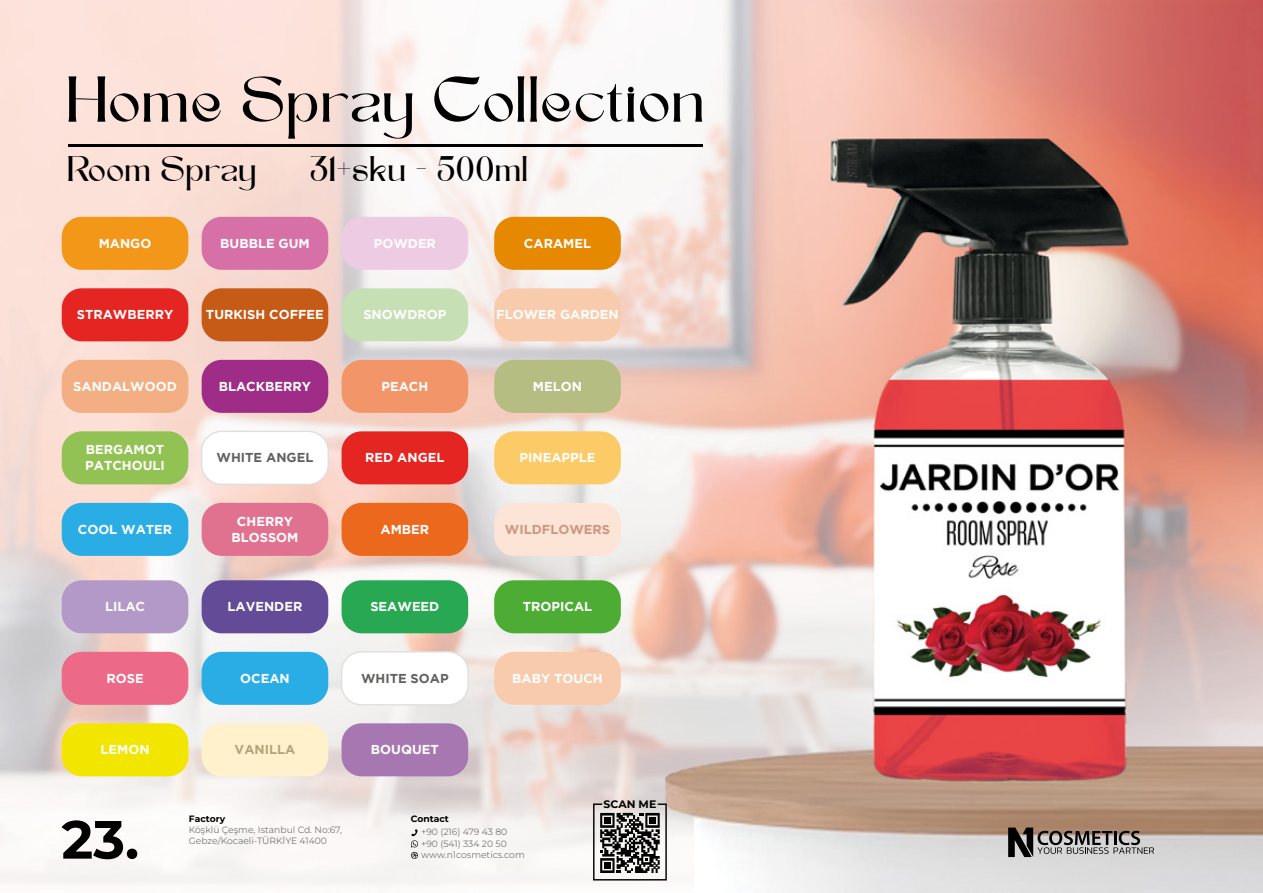
<style>
.page{position:relative;width:1263px;height:893px;background:#fff}
.page>*{position:absolute;margin:0;border:0;box-sizing:border-box;transform-origin:0 0}
.t1{font:64.65px "SEGO";letter-spacing:-.01em;color:#000}
.t2{font:700 53.7px "Montserrat";color:#000}
.t3{font:35.55px "SEGO";color:#000}
.t4{font:700 12.9px/15.5px "Gotham";color:#fff}
.t5{font:700 12.9px "Gotham";color:#616160}
.t6{font:700 12.9px "Gotham";color:#cd9780}
.t7{font:700 12.9px "Gotham";color:#b4a47d}
.t8{font:100 10.8px "Montserrat";color:#000}
.t9{font:9.15px/11.2px "Montserrat";color:#757575}
.t10{font:100 9.15px "Montserrat";color:#000}
</style>
<div class="page">
<img style="left:0;top:0;width:1263px;height:893px">
<svg style="left:593px;top:803px;width:74px;height:77px"></svg>
<svg style="left:411px;top:829px;width:7px;height:30px"></svg>
<svg style="left:1008px;top:827px;width:146px;height:30px;background:#89827d"></svg>
<div style="left:342px;top:360px;width:126px;height:53px;background:#f29569;border-radius:20px"></div>
<div style="left:62px;top:217px;width:126px;height:53px;background:#f39719;border-radius:20px"></div>
<div style="left:202px;top:217px;width:126px;height:53px;background:#d870a8;border-radius:20px"></div>
<div style="left:342px;top:217px;width:126px;height:53px;background:#edcbe2;border-radius:20px"></div>
<div style="left:62px;top:580px;width:126px;height:53px;background:#b399c8;border-radius:20px"></div>
<div style="left:202px;top:580px;width:126px;height:53px;background:#644b98;border-radius:20px"></div>
<div style="left:494px;top:217px;width:127px;height:53px;background:#e68900;border-radius:20px"></div>
<div style="left:62px;top:288px;width:126px;height:53px;background:#e42521;border-radius:20px"></div>
<div style="left:202px;top:288px;width:126px;height:53px;background:#c65a17;border-radius:20px"></div>
<div style="left:342px;top:288px;width:126px;height:53px;background:#c7dfb4;border-radius:20px"></div>
<div style="left:62px;top:652px;width:126px;height:53px;background:#ec6987;border-radius:20px"></div>
<div style="left:202px;top:652px;width:126px;height:53px;background:#29ade4;border-radius:20px"></div>
<div style="left:494px;top:288px;width:127px;height:53px;background:#f8cbad;border-radius:20px"></div>
<div style="left:494px;top:431px;width:127px;height:53px;background:#fccb68;border-radius:20px"></div>
<div style="left:62px;top:360px;width:126px;height:53px;background:#f3af83;border-radius:20px"></div>
<div style="left:202px;top:360px;width:126px;height:53px;background:#9f2d87;border-radius:20px"></div>
<div style="left:62px;top:723px;width:126px;height:53px;background:#f2e500;border-radius:20px"></div>
<div style="left:202px;top:723px;width:126px;height:53px;background:#fff1cb;border-radius:20px"></div>
<div style="left:494px;top:360px;width:127px;height:53px;background:#b5bd83;border-radius:20px"></div>
<div style="left:494px;top:503px;width:127px;height:53px;background:#fce4d6;border-radius:20px"></div>
<div style="left:62px;top:431px;width:126px;height:53px;background:#92c253;border-radius:20px"></div>
<div style="left:202px;top:431px;width:126px;height:53px;background:#fff;border-radius:20px"></div>
<div style="left:201px;top:431px;width:128px;height:54px;border:1px solid #dfdfdf;border-radius:20px"></div>
<div style="left:342px;top:431px;width:126px;height:53px;background:#e42521;border-radius:20px"></div>
<div style="left:342px;top:580px;width:126px;height:53px;background:#28a852;border-radius:20px"></div>
<div style="left:494px;top:580px;width:127px;height:53px;background:#4cac33;border-radius:20px"></div>
<div style="left:62px;top:503px;width:126px;height:53px;background:#29ade4;border-radius:20px"></div>
<div style="left:202px;top:503px;width:126px;height:53px;background:#e07290;border-radius:20px"></div>
<div style="left:342px;top:503px;width:126px;height:53px;background:#eb681c;border-radius:20px"></div>
<div style="left:494px;top:652px;width:127px;height:53px;background:#f8cbad;border-radius:20px"></div>
<div style="left:342px;top:652px;width:126px;height:53px;background:#fff;border-radius:20px"></div>
<div style="left:341px;top:651px;width:128px;height:54px;border:1px solid #dfdfdf;border-radius:20px"></div>
<div style="left:342px;top:723px;width:126px;height:53px;background:#a777b1;border-radius:20px"></div>
<hr style="left:69px;top:144px;width:634px;height:3px;background:#000">
<h1 class="t1" style="left:69px;top:65px;width:641px">Home Spray Collection</h1>
<h3 class="t3" style="left:69px;top:150px;width:191px">Room Spray</h3>
<h3 class="t3" style="left:311px;top:150px;width:221px">31+sku - 500ml</h3>
<p class="t4" style="left:99px;top:235px;width:54px">MANGO</p>
<p class="t4" style="left:220px;top:235px;width:91px">BUBBLE GUM</p>
<p class="t4" style="left:374px;top:235px;width:64px">POWDER</p>
<p class="t4" style="left:77px;top:307px;width:98px">STRAWBERRY</p>
<p class="t4" style="left:206px;top:307px;width:119px">TURKISH COFFEE</p>
<p class="t4" style="left:363px;top:307px;width:84px">SNOWDROP</p>
<p class="t4" style="left:73px;top:378px;width:105px">SANDALWOOD</p>
<p class="t4" style="left:219px;top:378px;width:94px">BLACKBERRY</p>
<p class="t4" style="left:381px;top:378px;width:48px">PEACH</p>
<p class="t4" style="left:85px;top:442px;width:81px">BERGAMOT<br>PATCHOULI</p>
<p class="t5" style="left:217px;top:450px;width:98px">WHITE ANGEL</p>
<p class="t4" style="left:365px;top:450px;width:81px">RED ANGEL</p>
<p class="t4" style="left:78px;top:521px;width:96px">COOL WATER</p>
<p class="t4" style="left:231px;top:513px;width:69px;text-align:center">CHERRY<br>BLOSSOM</p>
<p class="t4" style="left:380px;top:521px;width:50px">AMBER</p>
<p class="t4" style="left:524px;top:235px;width:69px">CARAMEL</p>
<p class="t4" style="left:496px;top:307px;width:124px">FLOWER GARDEN</p>
<p class="t4" style="left:533px;top:378px;width:51px">MELON</p>
<p class="t4" style="left:519px;top:450px;width:77px">PINEAPPLE</p>
<p class="t6" style="left:505px;top:522px;width:107px">WILDFLOWERS</p>
<p class="t4" style="left:105px;top:599px;width:42px">LILAC</p>
<p class="t4" style="left:228px;top:599px;width:76px">LAVENDER</p>
<p class="t4" style="left:106px;top:670px;width:39px">ROSE</p>
<p class="t4" style="left:240px;top:670px;width:51px">OCEAN</p>
<p class="t4" style="left:370px;top:599px;width:71px">SEAWEED</p>
<p class="t4" style="left:523px;top:599px;width:71px">TROPICAL</p>
<p class="t5" style="left:361px;top:671px;width:89px">WHITE SOAP</p>
<p class="t4" style="left:512px;top:670px;width:92px">BABY TOUCH</p>
<p class="t4" style="left:101px;top:742px;width:51px">LEMON</p>
<p class="t7" style="left:235px;top:742px;width:62px">VANILLA</p>
<p class="t4" style="left:371px;top:742px;width:69px">BOUQUET</p>
<p class="t8" style="left:604px;top:796px;width:54px">SCAN ME</p>
<h2 class="t2" style="left:62px;top:801px;width:79px">23.</h2>
<p class="t10" style="left:189px;top:813px;width:38px">Factory</p>
<p class="t9" style="left:189px;top:824px;width:155px">Köşklü Çeşme, Istanbul Cd. No:67,<br>Gebze/Kocaeli-TÜRKİYE 41400</p>
<p class="t10" style="left:411px;top:813px;width:40px">Contact</p>
<p class="t9" style="left:421px;top:826px;width:105px">+90 (216) 479 43 80 +90 (541) 334 20 50 www.n1cosmetics.com</p>
</div>
